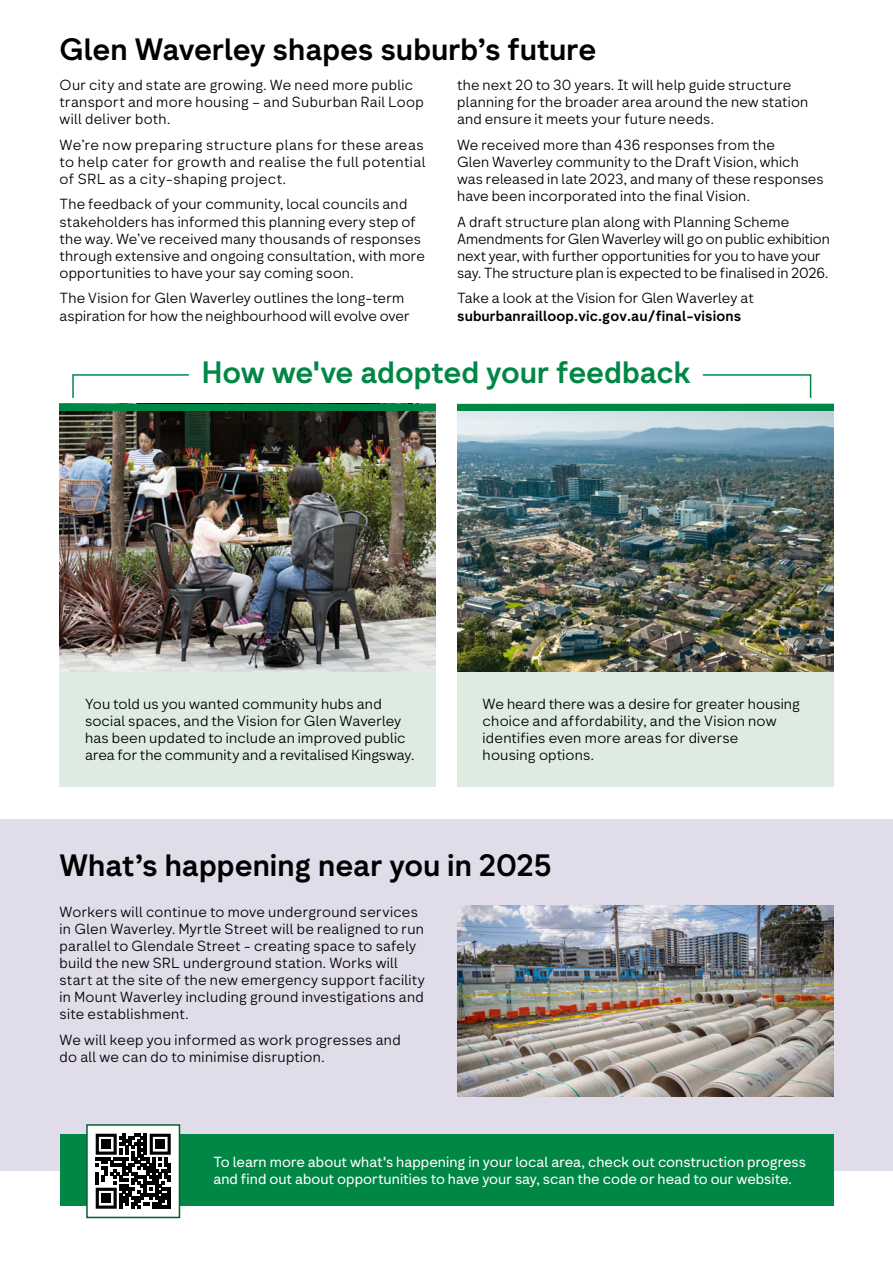
<style>
.page{position:relative;width:893px;height:1263px;background:#fff}
.page>*{position:absolute;margin:0;border:0;box-sizing:border-box;transform-origin:0 0}
.t1{font:700 30px "Network Geo";color:#000}
.t2{font:700 30px "Network Geo";letter-spacing:-.005em;color:#008745}
.t3{font:300 14.25px/17.1px "Network Geo";letter-spacing:.015em;color:#000}
.t4{font:300 14.25px/17.1px "Network Geo";letter-spacing:-.005em;color:#000}
.t5{font:14.25px/17.1px "Network Geo";color:#fff}
.t6{font:700 14.25px "Network Geo";letter-spacing:.01em;color:#000}
</style>
<div class="page">
<div style="left:0;top:819px;width:893px;height:352px;background:#e1dce9"></div>
<svg style="left:702px;top:374px;width:110px;height:24px"></svg>
<svg style="left:72px;top:374px;width:117px;height:24px"></svg>
<img style="left:457px;top:905px;width:376px;height:192px">
<div style="left:60px;top:1134px;width:774px;height:71px;background:#008745"></div>
<div style="left:87px;top:1125px;width:92px;height:92px;background:#fff"></div>
<svg style="left:95px;top:1133px;width:76px;height:76px"></svg>
<svg style="left:96px;top:1134px;width:75px;height:75px"></svg>
<div style="left:102px;top:1140px;width:9px;height:9px;background:#000"></div>
<div style="left:156px;top:1140px;width:9px;height:9px;background:#000"></div>
<div style="left:102px;top:1194px;width:9px;height:9px;background:#000"></div>
<div style="left:86px;top:1124px;width:94px;height:94px;border:2px solid #045f31"></div>
<div style="left:457px;top:672px;width:376px;height:115px;background:#ddebe1"></div>
<img style="left:457px;top:410px;width:376px;height:262px">
<div style="left:457px;top:404px;width:376px;height:6px;background:#008745"></div>
<div style="left:60px;top:672px;width:376px;height:115px;background:#ddebe1"></div>
<img style="left:60px;top:410px;width:376px;height:262px">
<div style="left:60px;top:404px;width:376px;height:6px;background:#008745"></div>
<h1 class="t1" style="left:60px;top:29px;width:538px">Glen Waverley shapes suburb’s future</h1>
<p class="t3" style="left:60px;top:77px;width:366px">Our city and state are growing. We need more public transport and more housing – and Suburban Rail Loop will deliver both.</p>
<p class="t3" style="left:60px;top:136px;width:368px">We’re now preparing structure plans for these areas to help cater for growth and realise the full potential of SRL as a city-shaping project.</p>
<p class="t3" style="left:60px;top:196px;width:367px">The feedback of your community, local councils and stakeholders has informed this planning every step of the way. We’ve received many thousands of responses through extensive and ongoing consultation, with more opportunities to have your say coming soon.</p>
<p class="t3" style="left:60px;top:290px;width:352px">The Vision for Glen Waverley outlines the long-term aspiration for how the neighbourhood will evolve over</p>
<p class="t3" style="left:457px;top:77px;width:353px">the next 20 to 30 years. It will help guide structure planning for the broader area around the new station and ensure it meets your future needs.</p>
<p class="t3" style="left:457px;top:136px;width:368px">We received more than 436 responses from the<br>Glen Waverley community to the Draft Vision, which was released in late 2023, and many of these responses have been incorporated into the final Vision.</p>
<p class="t4" style="left:457px;top:213px;width:374px">A draft structure plan along with Planning Scheme Amendments for Glen Waverley will go on public exhibition next year, with further opportunities for you to have your say. The structure plan is expected to be finalised in 2026.</p>
<p class="t3" style="left:457px;top:290px;width:298px">Take a look at the Vision for Glen Waverley at</p>
<p class="t6" style="left:457px;top:306px;width:286px">suburbanrailloop.vic.gov.au/final-visions</p>
<h1 class="t2" style="left:202px;top:352px;width:490px">How we've adopted your feedback</h1>
<p class="t3" style="left:85px;top:696px;width:331px">You told us you wanted community hubs and social spaces, and the Vision for Glen Waverley has been updated to include an improved public area for the community and a revitalised Kingsway.</p>
<p class="t3" style="left:483px;top:696px;width:319px">We heard there was a desire for greater housing choice and affordability, and the Vision now identifies even more areas for diverse<br>housing options.</p>
<h1 class="t1" style="left:60px;top:845px;width:494px">What’s happening near you in 2025</h1>
<p class="t3" style="left:60px;top:903px;width:367px">Workers will continue to move underground services in Glen Waverley. Myrtle Street will be realigned to run parallel to Glendale Street - creating space to safely build the new SRL underground station. Works will start at the site of the new emergency support facility in Mount Waverley including ground investigations and site establishment.</p>
<p class="t3" style="left:60px;top:1032px;width:343px">We will keep you informed as work progresses and do all we can do to minimise disruption.</p>
<p class="t5" style="left:213px;top:1154px;width:594px">To learn more about what's happening in your local area, check out construction progress and find out about opportunities to have your say, scan the code or head to our website.</p>
</div>
